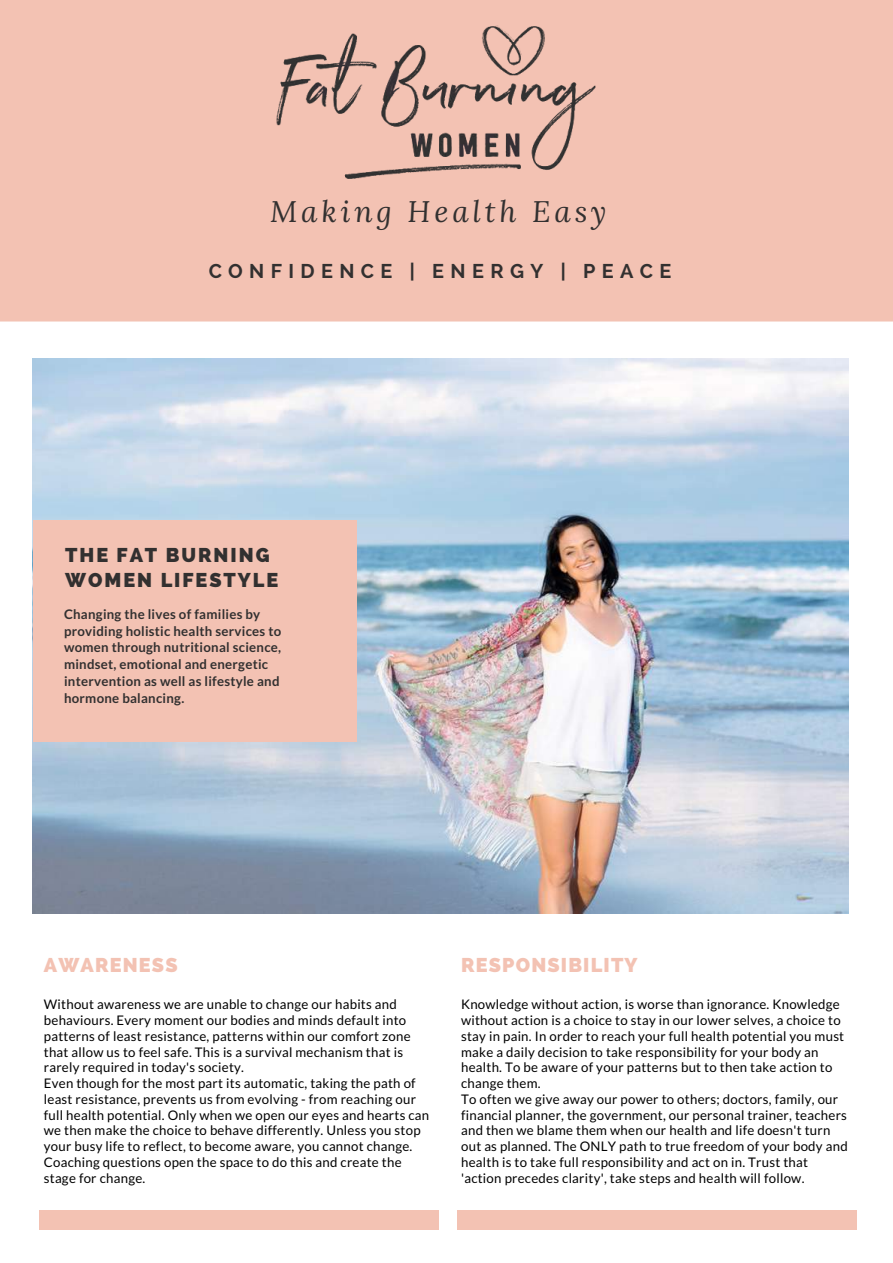
<style>
.page{position:relative;width:893px;height:1263px;background:#fff}
.page>*{position:absolute;margin:0;border:0;box-sizing:border-box;transform-origin:0 0}
.t1{font:italic 29.7px "Lora";letter-spacing:.13em;color:#323030}
.t2{font:800 19.8px/25.8px "Raleway";letter-spacing:.1em;color:#323030}
.t3{font:700 19.8px "Raleway";letter-spacing:.32em;color:#323030}
.t4{font:800 19.8px "Raleway";letter-spacing:.06em;color:#f3c2b3}
.t5{font:13.2px/15.8px "Lato";letter-spacing:.02em;color:#000}
.t6{font:700 13.2px/16.8px "Lato";letter-spacing:.02em;color:#323030}
</style>
<div class="page">
<div style="left:0;top:0;width:892px;height:321px;background:#f3c2b3"></div>
<img style="left:33px;top:359px;width:815px;height:555px">
<div style="left:33px;top:520px;width:323px;height:222px;background:#f3c2b3"></div>
<div style="left:458px;top:1211px;width:399px;height:19px;background:#f3c2b3"></div>
<div style="left:39px;top:1211px;width:399px;height:19px;background:#f3c2b3"></div>
<img style="left:276px;top:25px;width:320px;height:154px">
<h1 class="t1" style="left:270px;top:194px;width:338px">Making Health Easy</h1>
<h2 class="t3" style="left:209px;top:260px;width:464px">CONFIDENCE | ENERGY | PEACE</h2>
<h2 class="t2" style="left:65px;top:542px;width:215px">THE FAT BURNING<br>WOMEN LIFESTYLE</h2>
<p class="t6" style="left:64px;top:605px;width:219px">Changing the lives of families by providing holistic health services to women through nutritional science, mindset, emotional and energetic intervention as well as lifestyle and hormone balancing.</p>
<h2 class="t4" style="left:44px;top:953px;width:135px">AWARENESS</h2>
<p class="t5" style="left:44px;top:996px;width:387px">Without awareness we are unable to change our habits and behaviours. Every moment our bodies and minds default into patterns of least resistance, patterns within our comfort zone that allow us to feel safe. This is a survival mechanism that is rarely required in today's society.<br>Even though for the most part its automatic, taking the path of least resistance, prevents us from evolving - from reaching our full health potential. Only when we open our eyes and hearts can we then make the choice to behave differently. Unless you stop your busy life to reflect, to become aware, you cannot change.<br>Coaching questions open the space to do this and create the stage for change.</p>
<h2 class="t4" style="left:461px;top:953px;width:178px">RESPONSIBILITY</h2>
<p class="t5" style="left:461px;top:996px;width:388px">Knowledge without action, is worse than ignorance. Knowledge without action is a choice to stay in our lower selves, a choice to stay in pain. In order to reach your full health potential you must make a daily decision to take responsibility for your body an health. To be aware of your patterns but to then take action to change them.<br>To often we give away our power to others; doctors, family, our financial planner, the government, our personal trainer, teachers and then we blame them when our health and life doesn't turn out as planned. The ONLY path to true freedom of your body and health is to take full responsibility and act on in. Trust that 'action precedes clarity', take steps and health will follow.</p>
</div>
